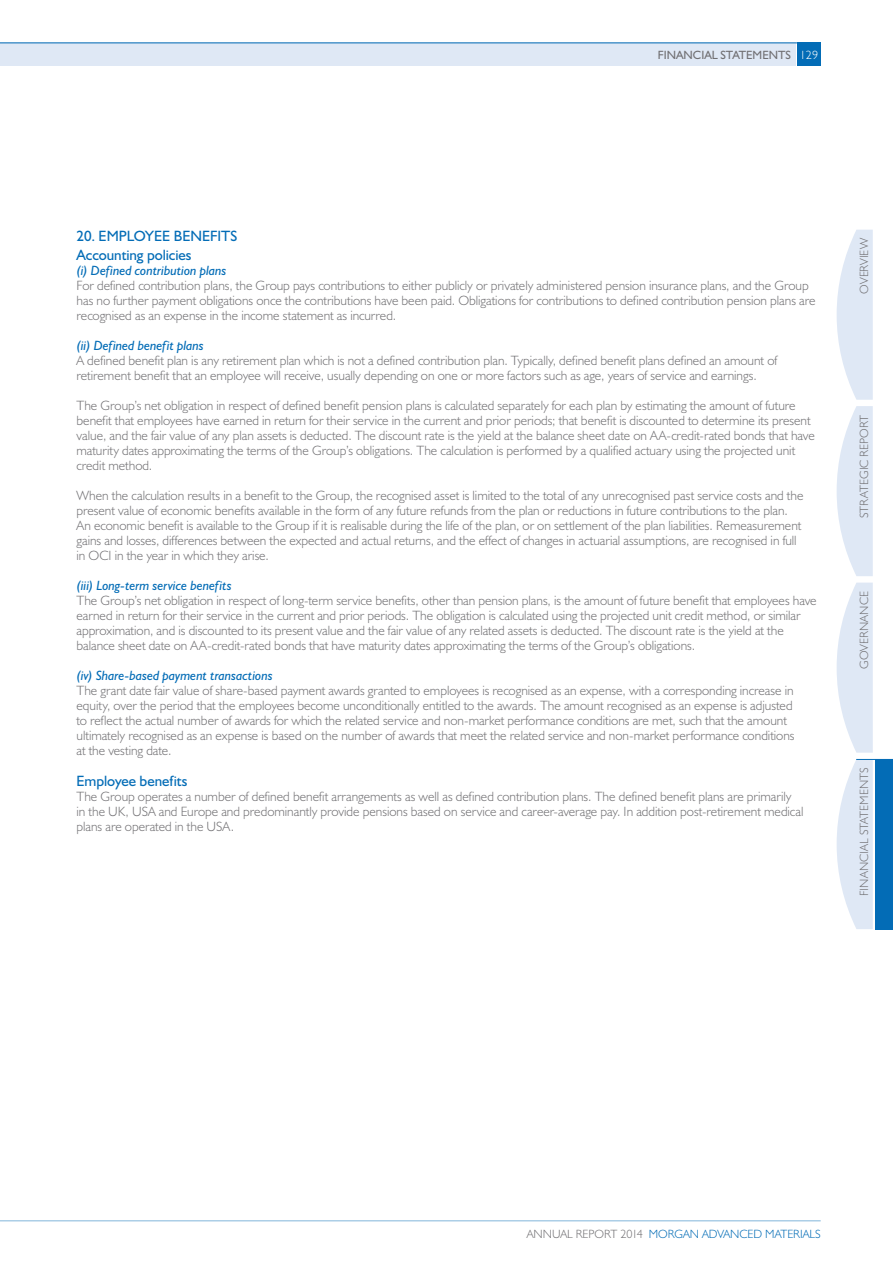
<style>
.page{position:relative;width:893px;height:1263px;background:#fff}
.page>*{position:absolute;margin:0;border:0;box-sizing:border-box;transform-origin:0 0}
.t1{font:15px/18.6px "Humanist 521 BT";letter-spacing:-.005em;color:#036cb6}
.t2{font:300 13.5px/15px "Humanist 521 BT";color:#717073}
.t3{font:italic 13.5px "Humanist 521 BT";letter-spacing:-.005em;color:#036cb6}
.t4{font:300 12px "Humanist 521 BT";color:#717073}
.t5{font:300 12px "Humanist 521 BT";color:#036cb6}
.t6{font:12px "Humanist 521 BT";color:#717073}
.s1{font-weight:300;color:#fff}
.s2{color:#717073}
</style>
<div class="page">
<div style="left:0;top:43px;width:795px;height:23px;background:#dfe8f5"></div>
<hr style="left:0;top:43px;width:821px;height:1px;background:#036cb6">
<div style="left:797px;top:43px;width:24px;height:23px;background:#036cb6"></div>
<hr style="left:0;top:1220px;width:821px;height:1px;background:#81b5da">
<svg style="left:837px;top:230px;width:36px;height:170px"></svg>
<svg style="left:837px;top:406px;width:36px;height:170px"></svg>
<svg style="left:837px;top:583px;width:36px;height:170px"></svg>
<svg style="left:837px;top:760px;width:36px;height:169px"></svg>
<div style="left:876px;top:759px;width:17px;height:170px;background:#036cb6"></div>
<hr style="left:856px;top:759px;width:37px;height:1px;background:#036cb6">
<p class="t6" style="left:658px;top:47px;width:162px">FINANCIAL STATEMENTS <span class="s1">129</span></p>
<p class="t1" style="left:77px;top:226px;width:117px">20. Em ployee benefits<br>Accounting policies</p>
<p class="t3" style="left:77px;top:262px;width:151px">(i) Defined contribution plans</p>
<p class="t2" style="left:77px;top:277px;width:740px">For defined contribution plans, the Group pays contributions to either publicly or privately administered pension insurance plans, and the Group has no further payment obligations once the contributions have been paid. Obligations for contributions to defined contribution pension plans are recognised as an expense in the income statement as incurred.</p>
<p class="t3" style="left:77px;top:337px;width:129px">(ii) Defined benefit plans</p>
<p class="t2" style="left:77px;top:352px;width:702px">A defined benefit plan is any retirement plan which is not a defined contribution plan. Typically, defined benefit plans defined an amount of retirement benefit that an employee will receive, usually depending on one or more factors such as age, years of service and earnings.</p>
<p class="t2" style="left:77px;top:397px;width:740px">The Group’s net obligation in respect of defined benefit pension plans is calculated separately for each plan by estimating the amount of future benefit that employees have earned in return for their service in the current and prior periods; that benefit is discounted to determine its present value, and the fair value of any plan assets is deducted. The discount rate is the yield at the balance sheet date on AA-credit-rated bonds that have maturity dates approximating the terms of the Group’s obligations. The calculation is performed by a qualified actuary using the projected unit credit method.</p>
<p class="t2" style="left:77px;top:487px;width:728px">When the calculation results in a benefit to the Group, the recognised asset is limited to the total of any unrecognised past service costs and the present value of economic benefits available in the form of any future refunds from the plan or reductions in future contributions to the plan.<br>An economic benefit is available to the Group if it is realisable during the life of the plan, or on settlement of the plan liabilities. Remeasurement gains and losses, differences between the expected and actual returns, and the effect of changes in actuarial assumptions, are recognised in full in OCI in the year in which they arise.</p>
<p class="t3" style="left:77px;top:577px;width:157px">(iii) Long-term service benefits</p>
<p class="t2" style="left:77px;top:592px;width:742px">The Group’s net obligation in respect of long-term service benefits, other than pension plans, is the amount of future benefit that employees have earned in return for their service in the current and prior periods. The obligation is calculated using the projected unit credit method, or similar approximation, and is discounted to its present value and the fair value of any related assets is deducted. The discount rate is the yield at the balance sheet date on AA-credit-rated bonds that have maturity dates approximating the terms of the Group’s obligations.</p>
<p class="t3" style="left:77px;top:667px;width:198px">(iv) Share-based payment transactions</p>
<p class="t2" style="left:77px;top:682px;width:720px">The grant date fair value of share-based payment awards granted to employees is recognised as an expense, with a corresponding increase in equity, over the period that the employees become unconditionally entitled to the awards. The amount recognised as an expense is adjusted to reflect the actual number of awards for which the related service and non-market performance conditions are met, such that the amount ultimately recognised as an expense is based on the number of awards that meet the related service and non-market performance conditions at the vesting date.</p>
<p class="t1" style="left:77px;top:771px;width:112px">Employee benefits</p>
<p class="t2" style="left:77px;top:789px;width:728px">The Group operates a number of defined benefit arrangements as well as defined contribution plans. The defined benefit plans are primarily in the UK, USA and Europe and predominantly provide pensions based on service and career-average pay. In addition post-retirement medical plans are operated in the USA.</p>
<p class="t4" style="left:857px;top:294px;width:57px;rotate:-90deg">Overvie w</p>
<p class="t4" style="left:857px;top:457px;width:40px;rotate:-90deg">repo rt</p>
<p class="t4" style="left:857px;top:518px;width:29px;rotate:-90deg">St rategic</p>
<p class="t4" style="left:857px;top:669px;width:63px;rotate:-90deg">Gove rnance</p>
<p class="t4" style="left:857px;top:854px;width:87px;rotate:-90deg">IAl statements</p>
<p class="t4" style="left:857px;top:896px;width:7px;rotate:-90deg">Financ</p>
<p class="t5" style="left:527px;top:1227px;width:295px"><span class="s2">Annual report 2014</span> Morgan ADVAN CED MATERIALS</p>
</div>
